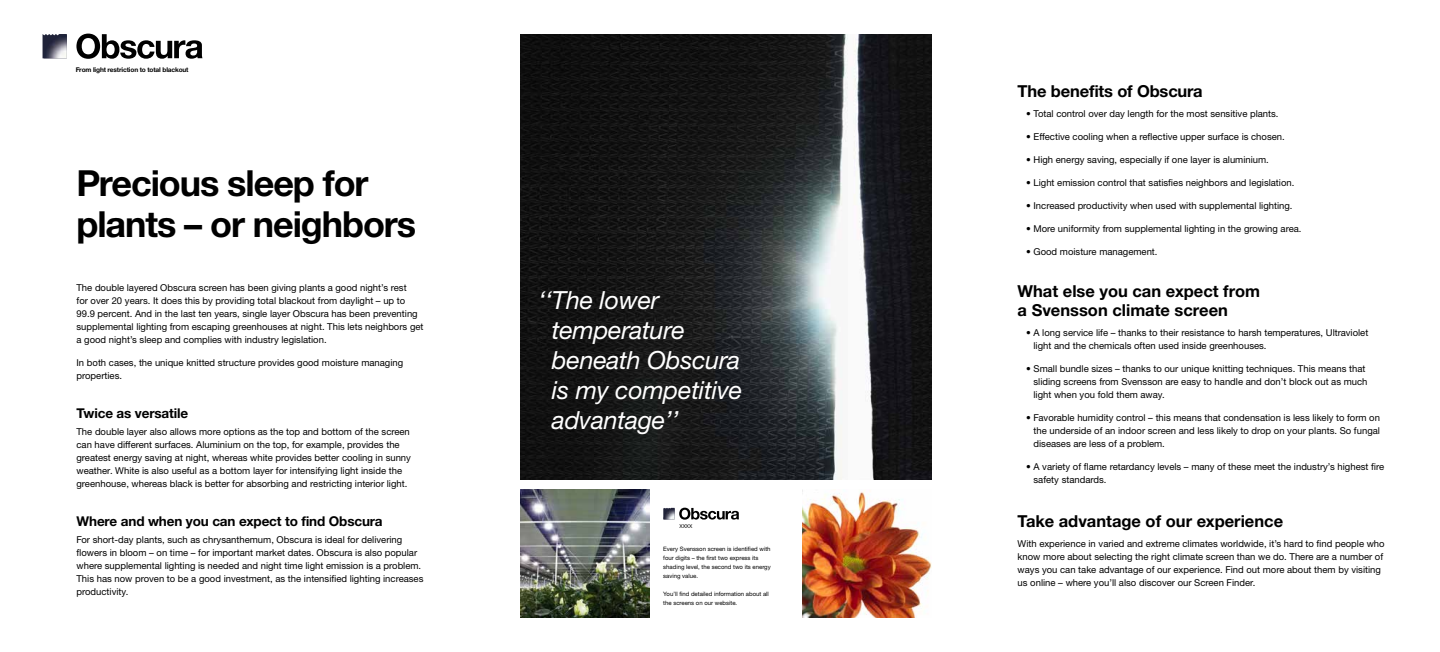
<style>
.page{position:relative;width:1440px;height:652px;background:#fff}
.page>*{position:absolute;margin:0;border:0;box-sizing:border-box;transform-origin:0 0}
.t1{font:700 36px/41px "Helvetica Neue LTW1 G";letter-spacing:-.03em;color:#000}
.t2{font:italic 25px/30px "Helvetica Neue LTW1 G";letter-spacing:-.01em;color:#fff}
.t3{font:700 16.5px/19.8px "Helvetica Neue LTW1 G";color:#000}
.t4{font:700 13.5px "Helvetica Neue LTW1 G";letter-spacing:-.01em;color:#000}
.t5{font:9.5px/13px "Helvetica Neue LTW1 G";color:#000}
.t6{font:700 6.5px "Helvetica Neue LTW1 G";letter-spacing:-.02em;color:#000}
.t7{font:6px/9px "Helvetica Neue LTW1 G";color:#000}
.t8{font:5.3px "Helvetica Neue LTW1 G";color:#000}
</style>
<div class="page">
<img style="left:802px;top:490px;width:129px;height:128px">
<img style="left:520px;top:489px;width:129px;height:129px">
<svg style="left:43px;top:34px;width:24px;height:24px"></svg>
<img style="left:44px;top:35px;width:23px;height:23px">
<svg style="left:76px;top:34px;width:127px;height:25px"></svg>
<img style="left:520px;top:34px;width:411px;height:445px">
<svg style="left:663px;top:508px;width:76px;height:12px"></svg>
<p class="t6" style="left:76px;top:66px;width:114px">From light restriction to total blackout</p>
<h1 class="t1" style="left:77px;top:162px;width:341px">Precious sleep for plants – or neighbors</h1>
<p class="t5" style="left:77px;top:281px;width:349px">The double layered Obscura screen has been giving plants a good night’s rest<br>for over 20 years. It does this by providing total blackout from daylight – up to 99.9 percent. And in the last ten years, single layer Obscura has been preventing supplemental lighting from escaping greenhouses at night. This lets neighbors get a good night’s sleep and complies with industry legislation.</p>
<p class="t5" style="left:77px;top:356px;width:328px">In both cases, the unique knitted structure provides good moisture managing properties.</p>
<h3 class="t4" style="left:77px;top:405px;width:113px">Twice as versatile</h3>
<p class="t5" style="left:77px;top:425px;width:336px">The double layer also allows more options as the top and bottom of the screen can have different surfaces. Aluminium on the top, for example, provides the greatest energy saving at night, whereas white provides better cooling in sunny weather. White is also useful as a bottom layer for intensifying light inside the greenhouse, whereas black is better for absorbing and restricting interior light.</p>
<h3 class="t4" style="left:77px;top:513px;width:308px">Where and when you can expect to find Obscura</h3>
<p class="t5" style="left:77px;top:533px;width:348px">For short-day plants, such as chrysanthemum, Obscura is ideal for delivering flowers in bloom – on time – for important market dates. Obscura is also popular where supplemental lighting is needed and night time light emission is a problem.<br>This has now proven to be a good investment, as the intensified lighting increases productivity.</p>
<p class="t7" style="left:663px;top:545px;width:109px">Every Svensson screen is identified with four digits – the first two express its shading level, the second two its energy saving value.</p>
<h2 class="t2" style="left:552px;top:285px;width:192px;text-indent:-13px">‘‘The lower temperature beneath Obscura is my competitive advantage’’</h2>
<p class="t8" style="left:679px;top:523px;width:15px">XXXX</p>
<p class="t7" style="left:663px;top:590px;width:107px">You’ll find detailed information about all the screens on our website.</p>
<h3 class="t3" style="left:1018px;top:81px;width:187px">The benefits of Obscura</h3>
<p class="t5" style="left:1026px;top:107px;width:254px">• Total control over day length for the most sensitive plants.</p>
<p class="t5" style="left:1026px;top:130px;width:260px">• Effective cooling when a reflective upper surface is chosen.</p>
<p class="t5" style="left:1026px;top:153px;width:244px">• High energy saving, especially if one layer is aluminium.</p>
<p class="t5" style="left:1026px;top:176px;width:270px">• Light emission control that satisfies neighbors and legislation.</p>
<p class="t5" style="left:1026px;top:199px;width:268px">• Increased productivity when used with supplemental lighting.</p>
<p class="t5" style="left:1026px;top:222px;width:277px">• More uniformity from supplemental lighting in the growing area.</p>
<p class="t5" style="left:1026px;top:245px;width:133px">• Good moisture management.</p>
<h3 class="t3" style="left:1018px;top:281px;width:244px">What else you can expect from a Svensson climate screen</h3>
<p class="t5" style="left:1034px;top:326px;width:336px;text-indent:-7px">• A long service life – thanks to their resistance to harsh temperatures, Ultraviolet light and the chemicals often used inside greenhouses.</p>
<p class="t5" style="left:1034px;top:362px;width:336px;text-indent:-7px">• Small bundle sizes – thanks to our unique knitting techniques. This means that sliding screens from Svensson are easy to handle and don’t block out as much light when you fold them away.</p>
<p class="t5" style="left:1034px;top:411px;width:348px;text-align:justify;text-indent:-7px">• Favorable humidity control – this means that condensation is less likely to form on the underside of an indoor screen and less likely to drop on your plants. So fungal diseases are less of a problem.</p>
<p class="t5" style="left:1034px;top:460px;width:352px;text-indent:-7px">• A variety of flame retardancy levels – many of these meet the industry’s highest fire safety standards.</p>
<h3 class="t3" style="left:1018px;top:512px;width:267px">Take advantage of our experience</h3>
<p class="t5" style="left:1018px;top:537px;width:369px">With experience in varied and extreme climates worldwide, it’s hard to find people who know more about selecting the right climate screen than we do. There are a number of ways you can take advantage of our experience. Find out more about them by visiting us online – where you’ll also discover our Screen Finder.</p>
</div>
